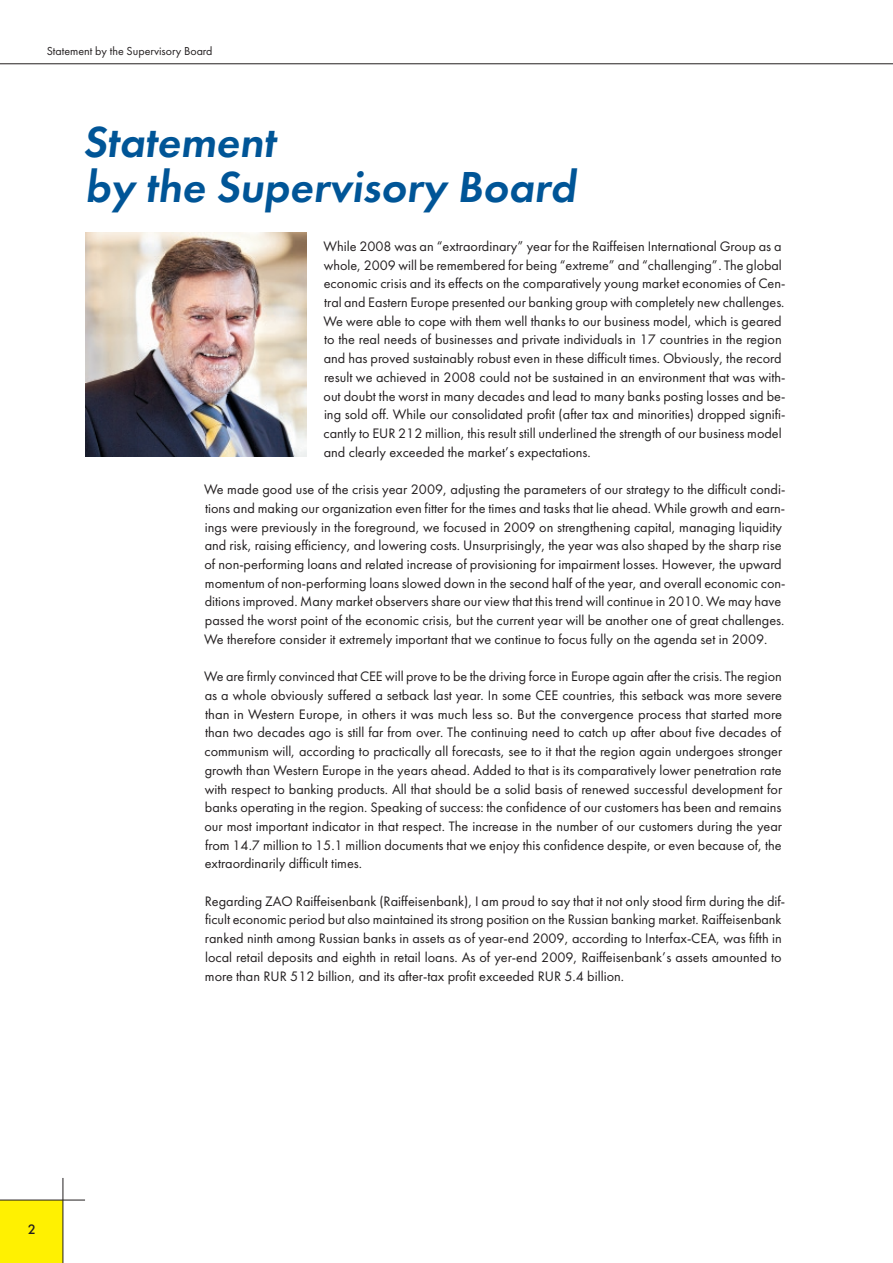
<style>
.page{position:relative;width:893px;height:1263px;background:#fff}
.page>*{position:absolute;margin:0;border:0;box-sizing:border-box;transform-origin:0 0}
.t1{font:italic 600 45px/45px "Futura C";color:#005597}
.t2{font:14.25px/18.8px "Futura C";color:#231f20}
.t3{font:500 14.25px "Futura C";color:#231f20}
.t4{font:12px "Futura C";color:#231f20}
</style>
<div class="page">
<div style="left:0;top:1200px;width:63px;height:63px;background:#fff101"></div>
<hr style="left:0;top:63px;width:893px;height:1px;background:#231f20">
<hr style="left:0;top:1200px;width:85px;height:1px;background:#231f20">
<hr style="left:63px;top:1178px;width:1px;height:85px;background:#231f20">
<img style="left:85px;top:232px;width:221px;height:225px">
<p class="t4" style="left:47px;top:45px;width:167px">Statement by the Supervisory Board</p>
<h1 class="t1" style="left:83px;top:120px;width:495px">Statement<br>by the Supervisory Board</h1>
<p class="t2" style="left:323px;top:237px;width:463px">While 2008 was an “extraordinary” year for the Raiffeisen International Group as a whole, 2009 will be remembered for being “extreme” and “challenging”. The global economic crisis and its effects on the comparatively young market economies of Cen&shy;tral and Eastern Europe presented our banking group with completely new challenges.<br>We were able to cope with them well thanks to our business model, which is geared to the real needs of businesses and private individuals in 17 countries in the region and has proved sustainably robust even in these difficult times. Obviously, the record result we achieved in 2008 could not be sustained in an environment that was with&shy;out doubt the worst in many decades and lead to many banks posting losses and be&shy;ing sold off. While our consolidated profit (after tax and minorities) dropped signifi&shy;cantly to EUR 212 million, this result still underlined the strength of our business model and clearly exceeded the market’s expectations.</p>
<p class="t2" style="left:204px;top:480px;width:583px">We made good use of the crisis year 2009, adjusting the parameters of our strategy to the difficult condi&shy;tions and making our organization even fitter for the times and tasks that lie ahead. While growth and earn&shy;ings were previously in the foreground, we focused in 2009 on strengthening capital, managing liquidity and risk, raising efficiency, and lowering costs. Unsurprisingly, the year was also shaped by the sharp rise of non-performing loans and related increase of provisioning for impairment losses. However, the upward momentum of non-performing loans slowed down in the second half of the year, and overall economic con&shy;ditions improved. Many market observers share our view that this trend will continue in 2010. We may have passed the worst point of the economic crisis, but the current year will be another one of great challenges.<br>We therefore consider it extremely important that we continue to focus fully on the agenda set in 2009.</p>
<p class="t2" style="left:204px;top:667px;width:580px;text-align:justify">We are firmly convinced that CEE will prove to be the driving force in Europe again after the crisis. The region as a whole obviously suffered a setback last year. In some CEE countries, this setback was more severe than in Western Europe, in others it was much less so. But the convergence process that started more than two decades ago is still far from over. The continuing need to catch up after about five decades of communism will, according to practically all forecasts, see to it that the region again undergoes stronger growth than Western Europe in the years ahead. Added to that is its comparatively lower penetration rate with respect to banking products. All that should be a solid basis of renewed successful development for banks operating in the region. Speaking of success: the confidence of our customers has been and remains our most important indicator in that respect. The increase in the number of our customers during the year from 14.7 million to 15.1 million documents that we enjoy this confidence despite, or even because of, the extraordinarily difficult times.</p>
<p class="t2" style="left:205px;top:892px;width:582px">Regarding ZAO Raiffeisenbank (Raiffeisenbank), I am proud to say that it not only stood firm during the dif&shy;ficult economic period but also maintained its strong position on the Russian banking market. Raiffeisenbank ranked ninth among Russian banks in assets as of year-end 2009, according to Interfax-CEA, was fifth in local retail deposits and eighth in retail loans. As of yer-end 2009, Raiffeisenbank’s assets amounted to more than RUR 512 billion, and its after-tax profit exceeded RUR 5.4 billion.</p>
<p class="t3" style="left:28px;top:1221px;width:10px">2</p>
</div>
